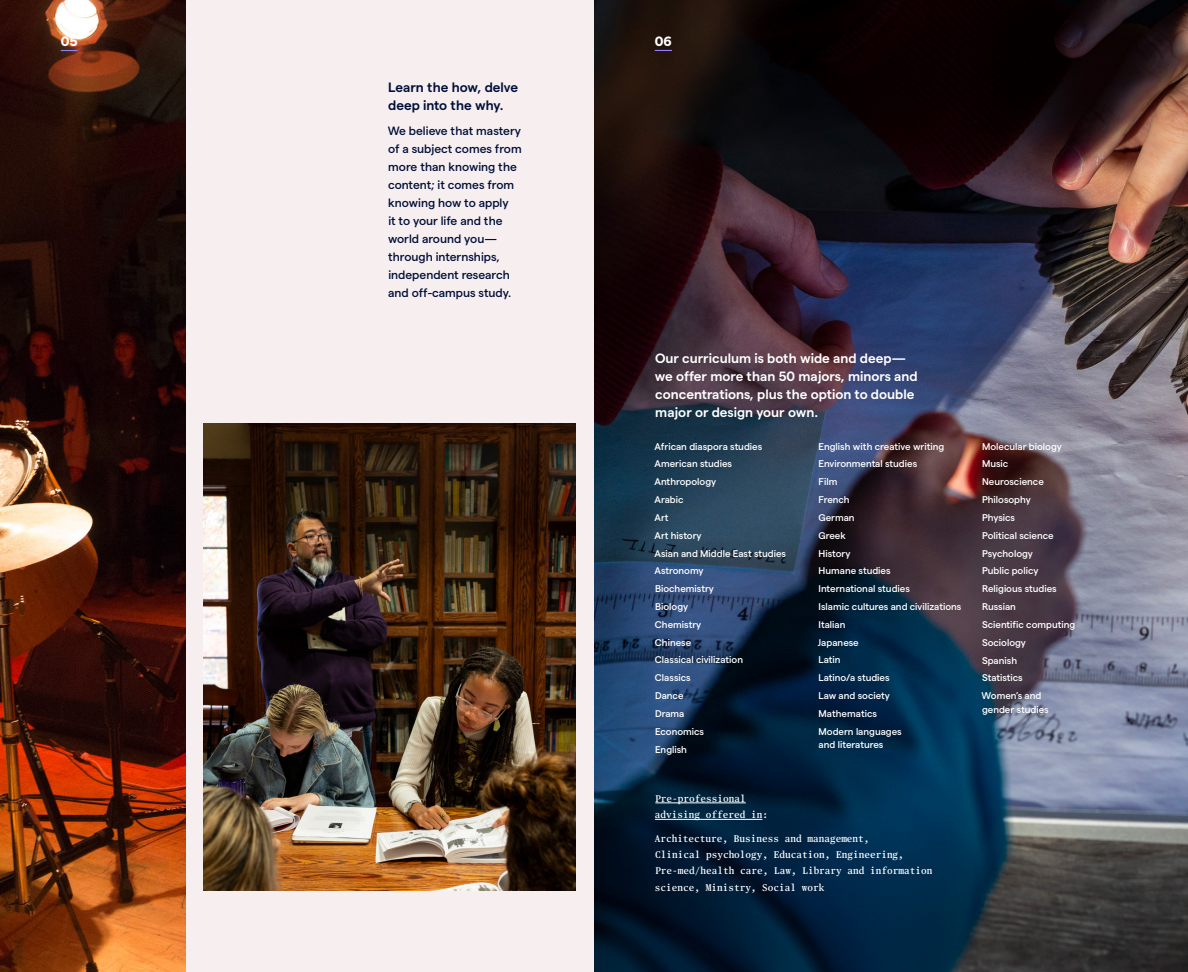
<style>
.page{position:relative;width:1188px;height:972px;background:#fff}
.page>*{position:absolute;margin:0;border:0;box-sizing:border-box;transform-origin:0 0}
.t1{font:600 13.5px/18px "Matter";color:#fff}
.t2{font:600 13.5px/18px "Matter";color:#000f3a}
.t3{font:700 13.5px "Matter";color:#fff}
.t4{font:500 12px/18px "Matter";color:#000f3a}
.t5{font:500 9.75px/17.9px "Matter";color:#fff}
.t6{font:9.75px/16.5px "Publico Text Mono Roman No 2";color:#fff}
</style>
<div class="page">
<div style="left:0;top:0;width:594px;height:972px;background:#f7efef"></div>
<img style="left:0;top:0;width:185px;height:972px">
<img style="left:594px;top:0;width:594px;height:972px">
<svg style="left:655px;top:50px;width:17px;height:1px"></svg>
<img style="left:203px;top:423px;width:373px;height:468px">
<hr style="left:655px;top:803px;width:91px;height:1px;background:#fff">
<hr style="left:655px;top:819px;width:107px;height:1px;background:#fff">
<svg style="left:61px;top:50px;width:17px;height:1px"></svg>
<h1 class="t3" style="left:61px;top:31px;width:18px">05</h1>
<h1 class="t2" style="left:388px;top:77px;width:131px">Learn the how, delve deep into the why.</h1>
<p class="t4" style="left:388px;top:120px;width:135px">We believe that mastery of a subject comes from more than knowing the content; it comes from knowing how to apply<br>it to your life and the world around you— through internships, independent research and off-campus study.</p>
<h1 class="t3" style="left:655px;top:31px;width:19px">06</h1>
<h1 class="t1" style="left:655px;top:348px;width:264px">Our curriculum is both wide and deep— we offer more than 50 majors, minors and concentrations, plus the option to double major or design your own.</h1>
<p class="t5" style="left:818px;top:436px;width:145px">English with creative writing<br>Environmental studies<br>Film<br>French<br>German<br>Greek<br>History<br>Humane studies<br>International studies<br>Islamic cultures and civilizations<br>Italian<br>Japanese<br>Latin<br>Latino/a studies<br>Law and society<br>Mathematics<br>Modern languages</p>
<p class="t5" style="left:819px;top:735px;width:66px">and literatures</p>
<p class="t5" style="left:654px;top:436px;width:133px">African diaspora studies<br>American studies<br>Anthropology<br>Arabic<br>Art<br>Art history<br>Asian and Middle East studies<br>Astronomy<br>Biochemistry<br>Biology<br>Chemistry<br>Chinese<br>Classical civilization<br>Classics<br>Dance<br>Drama<br>Economics<br>English</p>
<p class="t6" style="left:655px;top:790px;width:115px">Pre-professional advising offered in:</p>
<p class="t6" style="left:655px;top:829px;width:279px">Architecture, Business and management,<br>Clinical psychology, Education, Engineering, Pre-med/health care, Law, Library and information science, Ministry, Social work</p>
<p class="t5" style="left:982px;top:436px;width:95px">Molecular biology<br>Music<br>Neuroscience<br>Philosophy<br>Physics<br>Political science<br>Psychology<br>Public policy<br>Religious studies<br>Russian<br>Scientific computing<br>Sociology<br>Spanish<br>Statistics<br>Women’s and</p>
<p class="t5" style="left:982px;top:699px;width:68px">gender studies</p>
</div>
